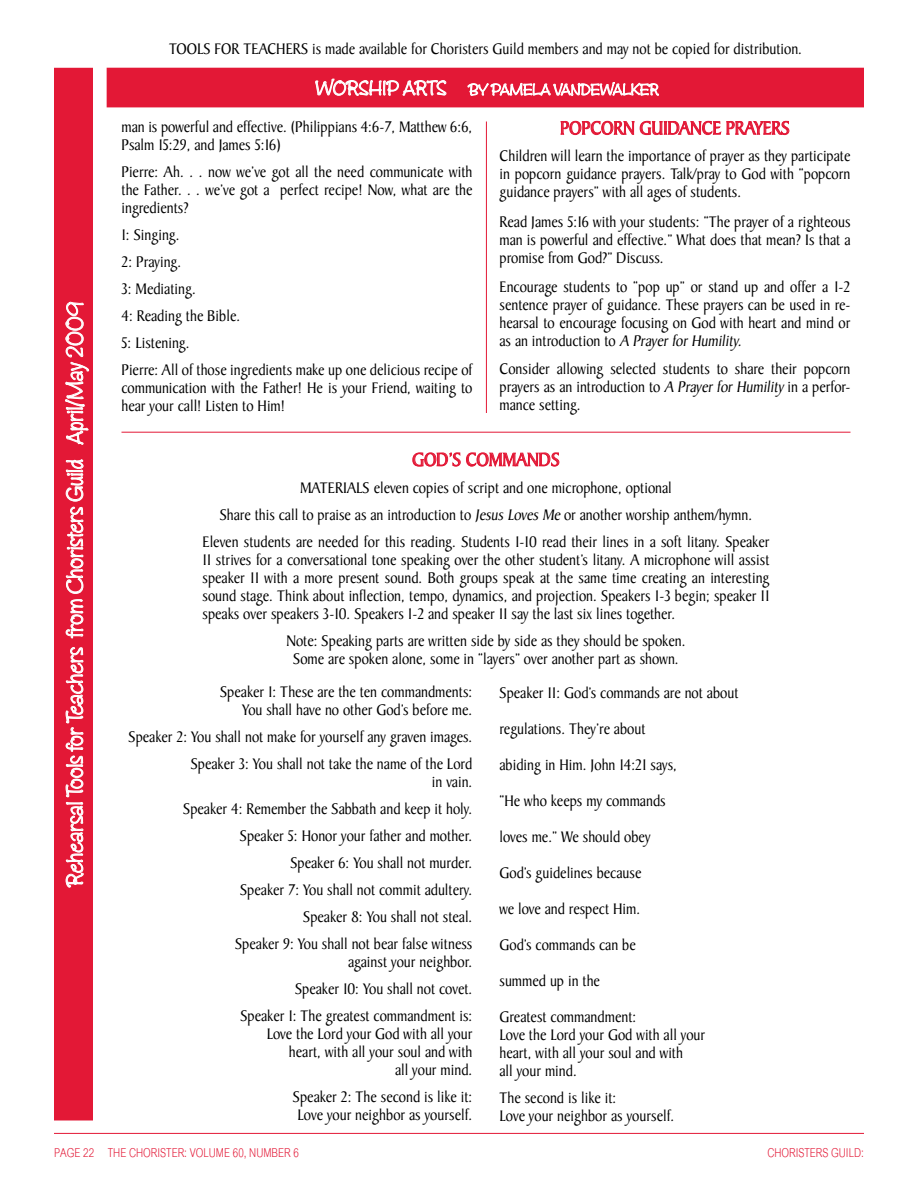
<style>
.page{position:relative;width:918px;height:1188px;background:#fff}
.page>*{position:absolute;margin:0;border:0;box-sizing:border-box;transform-origin:0 0}
.t1{font:24px "Zipty Do";color:#fff}
.t2{font:19.8px "Baker Signet";color:#e31836;scale:.91 1}
.t3{font:18.75px "Cordia New";color:#e31836;scale:.8 1}
.t4{font:16.5px/18px "Baker Signet";color:#000;scale:.91 1}
.t5{font:16.5px "Zipty Do";color:#fff}
.s1{font-size:21px}
</style>
<div class="page">
<div style="left:55px;top:69px;width:37px;height:1051px;background:#e31836"></div>
<div style="left:54px;top:68px;width:39px;height:1052px;border:2px solid #e31836"></div>
<svg style="left:65px;top:647px;width:19px;height:241px"></svg>
<svg style="left:65px;top:459px;width:19px;height:180px"></svg>
<svg style="left:65px;top:301px;width:24px;height:144px"></svg>
<div style="left:107px;top:68px;width:756px;height:39px;background:#e31836"></div>
<svg style="left:315px;top:78px;width:132px;height:30px"></svg>
<hr style="left:54px;top:1133px;width:810px;height:1px;background:#e31836">
<svg style="left:467px;top:82px;width:323px;height:53px"></svg>
<svg style="left:412px;top:452px;width:148px;height:16px"></svg>
<hr style="left:122px;top:432px;width:728px;height:1px;background:#e31836">
<hr style="left:486px;top:122px;width:1px;height:291px;background:#e31836">
<p class="t4" style="left:169px;top:40px;width:697px">TOOLS FOR TEACHERS is made available for Choristers Guild members and may not be copied for distribution.</p>
<h1 class="t1" style="left:60px;top:887px;width:587px;rotate:-90deg">Rehearsal Tools for Teachers from Choristers Guild April/May 2009</h1>
<p class="t5" style="left:315px;top:80px;width:345px"><span class="s1">WORSHIP ARTS</span> BY PAMELA VANDEWALKER</p>
<p class="t4" style="left:122px;top:118px;width:387px">man is powerful and effective. (Philippians 4:6-7, Matthew 6:6,<br>Psalm 15:29, and James 5:16)</p>
<p class="t4" style="left:122px;top:163px;width:387px;text-align:justify">Pierre: Ah. . . now we’ve got all the need communicate with the Father. . . we’ve got a perfect recipe! Now, what are the ingredients?</p>
<p class="t4" style="left:122px;top:222px;width:387px;line-height:27px">1: Singing.<br>2: Praying.<br>3: Mediating.<br>4: Reading the Bible.<br>5: Listening.<br>Pierre: All of those ingredients make up one delicious recipe of</p>
<p class="t4" style="left:122px;top:379px;width:387px">communication with the Father! He is your Friend, waiting to hear your call! Listen to Him!</p>
<p class="t2" style="left:560px;top:117px;width:254px">POPCORN GUIDANCE PRAYERS</p>
<p class="t4" style="left:500px;top:148px;width:387px;text-align:justify">Children will learn the importance of prayer as they participate in popcorn guidance prayers. Talk/pray to God with “popcorn guidance prayers” with all ages of students.</p>
<p class="t4" style="left:499px;top:214px;width:387px;text-align:justify">Read James 5:16 with your students: “The prayer of a righteous man is powerful and effective.” What does that mean? Is that a promise from God?” Discuss.</p>
<p class="t4" style="left:499px;top:278px;width:387px;text-align:justify">Encourage students to “pop up” or stand up and offer a 1-2 sentence prayer of guidance. These prayers can be used in re&shy;hearsal to encourage focusing on God with heart and mind or as an introduction to A Prayer for Humility.</p>
<p class="t4" style="left:499px;top:361px;width:387px;text-align:justify">Consider allowing selected students to share their popcorn prayers as an introduction to A Prayer for Humility in a perfor&shy;mance setting.</p>
<p class="t2" style="left:412px;top:449px;width:164px">GOD’S COMMANDS</p>
<p class="t4" style="left:202px;top:475px;width:625px;line-height:27px;text-align:center">MATERIALS eleven copies of script and one microphone, optional<br>Share this call to praise as an introduction to Jesus Loves Me or another worship anthem/hymn.<br>Eleven students are needed for this reading. Students 1-10 read their lines in a soft litany. Speaker</p>
<p class="t4" style="left:202px;top:551px;width:625px;text-align:justify">11 strives for a conversational tone speaking over the other student’s litany. A microphone will assist speaker 11 with a more present sound. Both groups speak at the same time creating an interesting sound stage. Think about inflection, tempo, dynamics, and projection. Speakers 1-3 begin; speaker 11 speaks over speakers 3-10. Speakers 1-2 and speaker 11 say the last six lines together.</p>
<p class="t4" style="left:286px;top:632px;width:440px;text-align:center">Note: Speaking parts are written side by side as they should be spoken.<br>Some are spoken alone, some in “layers” over another part as shown.</p>
<p class="t4" style="left:500px;top:675px;width:264px;line-height:36px">Speaker 11: God’s commands are not about regulations. They’re about<br>abiding in Him. John 14:21 says,<br>“He who keeps my commands<br>loves me.” We should obey<br>God’s guidelines because<br>we love and respect Him.<br>God’s commands can be<br>summed up in the<br>Greatest commandment:</p>
<p class="t4" style="left:500px;top:1026px;width:228px">Love the Lord your God with all your heart, with all your soul and with<br>all your mind.</p>
<p class="t4" style="left:500px;top:1089px;width:194px">The second is like it:<br>Love your neighbor as yourself.</p>
<p class="t4" style="left:220px;top:684px;width:279px;text-align:right">Speaker 1: These are the ten commandments:<br>You shall have no other God’s before me.</p>
<p class="t4" style="left:128px;top:724px;width:380px;line-height:27px;text-align:right">Speaker 2: You shall not make for yourself any graven images.<br>Speaker 3: You shall not take the name of the Lord</p>
<p class="t4" style="left:183px;top:769px;width:319px;line-height:27px;text-align:right">in vain.<br>Speaker 4: Remember the Sabbath and keep it holy.<br>Speaker 5: Honor your father and mother.<br>Speaker 6: You shall not murder.<br>Speaker 7: You shall not commit adultery.<br>Speaker 8: You shall not steal.<br>Speaker 9: You shall not bear false witness</p>
<p class="t4" style="left:240px;top:949px;width:257px;line-height:27px;text-align:right">against your neighbor.<br>Speaker 10: You shall not covet.<br>Speaker 1: The greatest commandment is:</p>
<p class="t4" style="left:267px;top:1026px;width:228px;text-align:right">Love the Lord your God with all your heart, with all your soul and with<br>all your mind.</p>
<p class="t4" style="left:293px;top:1089px;width:199px">Speaker 2: The second is like it:<br>Love your neighbor as yourself.</p>
<p class="t3" style="left:54px;top:1140px;width:307px">PAGE 22 THE CHORISTER: VOLUME 60, NUMBER 6</p>
<p class="t3" style="left:767px;top:1140px;width:122px">CHORISTERS GUILD:</p>
</div>
